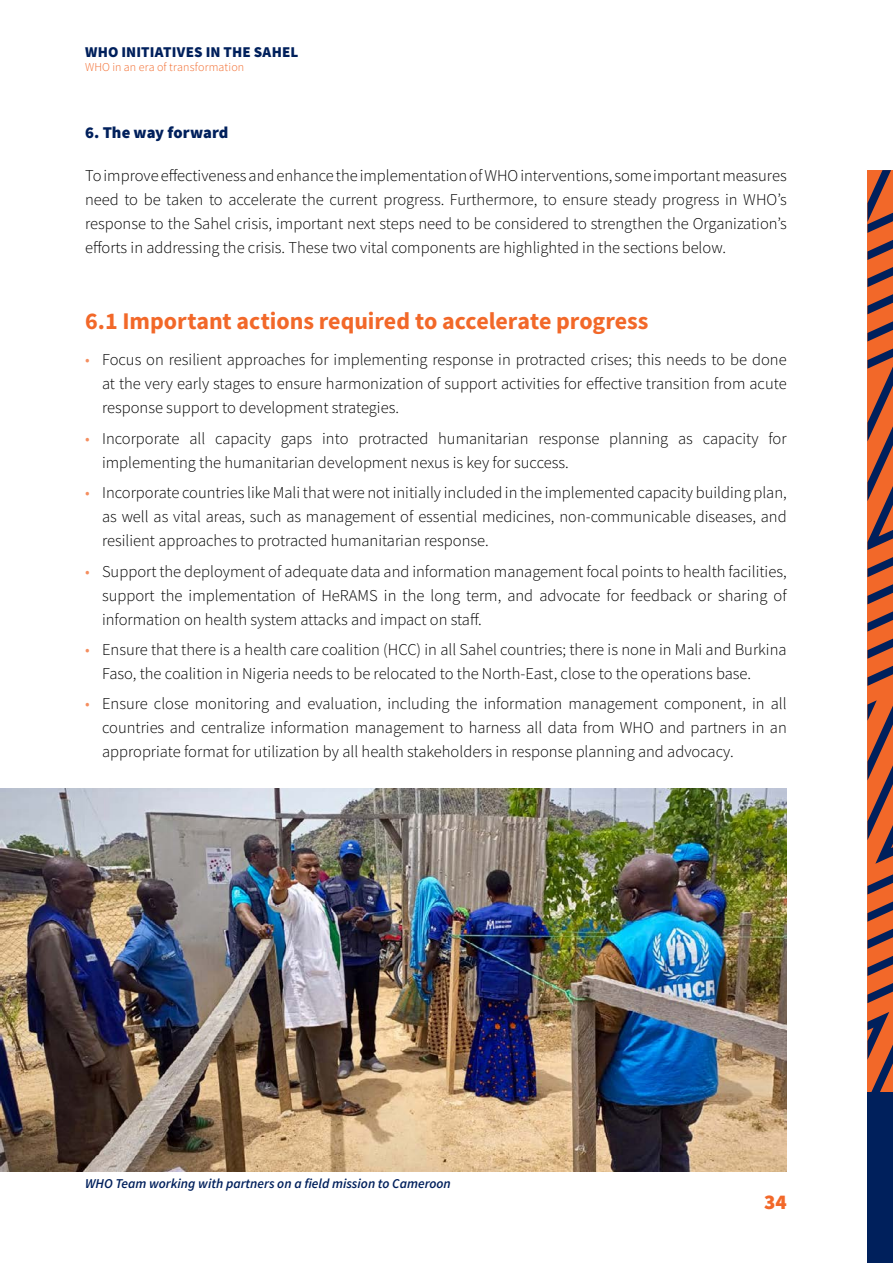
<style>
.page{position:relative;width:893px;height:1263px;background:#fff}
.page>*{position:absolute;margin:0;border:0;box-sizing:border-box;transform-origin:0 0}
.t1{font:700 24px "Source Sans Pro";letter-spacing:-.005em;color:#f26829}
.t2{font:900 21px "Source Sans Pro";color:#f26829}
.t3{font:300 16.5px/24px "Source Sans Pro";color:#000;text-align:justify}
.t4{font:900 16.5px "Source Sans Pro";letter-spacing:.005em;color:#00205c}
.t5{font:900 15px "Source Sans Pro";letter-spacing:.01em;color:#00205c}
.t6{font:italic 600 13.5px "Source Sans Pro";color:#00205c}
.t7{font:300 12px "Source Sans Pro";letter-spacing:.01em;color:#f26829}
.s1{color:#f58e5f}
</style>
<div class="page">
<div style="left:867px;top:170px;width:26px;height:927px;background:#f26829"></div>
<svg style="left:867px;top:956px;width:26px;height:20px"></svg>
<svg style="left:867px;top:983px;width:26px;height:110px"></svg>
<svg style="left:867px;top:611px;width:26px;height:338px"></svg>
<svg style="left:867px;top:294px;width:26px;height:310px"></svg>
<svg style="left:867px;top:267px;width:26px;height:20px"></svg>
<svg style="left:867px;top:240px;width:26px;height:20px"></svg>
<svg style="left:867px;top:170px;width:26px;height:63px"></svg>
<div style="left:867px;top:1093px;width:26px;height:170px;background:#00205c"></div>
<img style="left:0;top:788px;width:787px;height:383px">
<p class="t5" style="left:85px;top:41px;width:215px">WHO INITIATIVES IN THE SAHEL</p>
<p class="t7" style="left:85px;top:60px;width:161px">WHO in an era of transformation</p>
<p class="t4" style="left:85px;top:121px;width:145px">6. The way forward</p>
<p class="t3" style="left:85px;top:163px;width:703px">To improve effectiveness and enhance the implementation of WHO interventions, some important measures need to be taken to accelerate the current progress. Furthermore, to ensure steady progress in WHO’s response to the Sahel crisis, important next steps need to be considered to strengthen the Organization’s efforts in addressing the crisis. These two vital components are highlighted in the sections below.</p>
<h1 class="t1" style="left:85px;top:304px;width:565px">6.1 Important actions required to accelerate progress</h1>
<p class="t3" style="left:102px;top:348px;width:686px;text-indent:-17px"><span class="s1">•</span> Focus on resilient approaches for implementing response in protracted crises; this needs to be done at the very early stages to ensure harmonization of support activities for effective transition from acute response support to development strategies.</p>
<p class="t3" style="left:102px;top:426px;width:686px;text-indent:-17px"><span class="s1">•</span> Incorporate all capacity gaps into protracted humanitarian response planning as capacity for implementing the humanitarian development nexus is key for success.</p>
<p class="t3" style="left:102px;top:481px;width:686px;text-indent:-17px"><span class="s1">•</span> Incorporate countries like Mali that were not initially included in the implemented capacity building plan, as well as vital areas, such as management of essential medicines, non-communicable diseases, and resilient approaches to protracted humanitarian response.</p>
<p class="t3" style="left:102px;top:559px;width:686px;text-indent:-17px"><span class="s1">•</span> Support the deployment of adequate data and information management focal points to health facilities, support the implementation of HeRAMS in the long term, and advocate for feedback or sharing of information on health system attacks and impact on staff.</p>
<p class="t3" style="left:102px;top:637px;width:686px;text-indent:-17px"><span class="s1">•</span> Ensure that there is a health care coalition (HCC) in all Sahel countries; there is none in Mali and Burkina<br>Faso, the coalition in Nigeria needs to be relocated to the North-East, close to the operations base.</p>
<p class="t3" style="left:102px;top:692px;width:686px;text-indent:-17px"><span class="s1">•</span> Ensure close monitoring and evaluation, including the information management component, in all countries and centralize information management to harness all data from WHO and partners in an appropriate format for utilization by all health stakeholders in response planning and advocacy.</p>
<p class="t6" style="left:85px;top:1175px;width:367px">WHO Team working with partners on a field mission to Cameroon</p>
<p class="t2" style="left:764px;top:1187px;width:24px">34</p>
</div>
